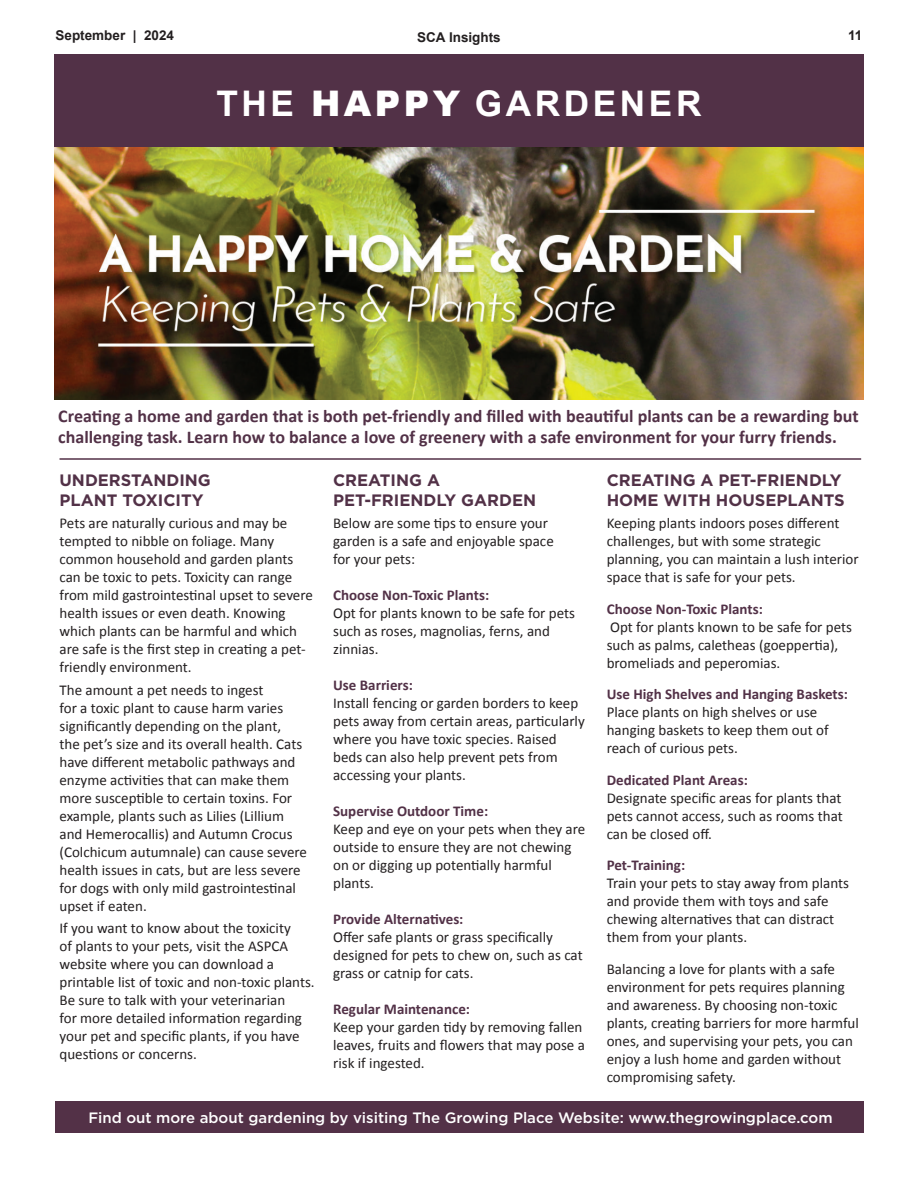
<style>
.page{position:relative;width:918px;height:1188px;background:#fff}
.page>*{position:absolute;margin:0;border:0;box-sizing:border-box;transform-origin:0 0}
.t1{font:700 35.25px "Arial";letter-spacing:.1em;color:#fff}
.t2{font:700 18px/21.6px "Calibri";color:#523147}
.t3{font:700 16.5px/19.8px "Gotham";color:#523147}
.t4{font:15px/18px "Calibri";color:#231f20}
.t5{font:700 15px "Calibri";color:#523147}
.t6{font:500 15px "Gotham";color:#fff}
.t7{font:700 13.5px "Arial";color:#231f20}
.s1{font-weight:900}
</style>
<div class="page">
<img style="left:54px;top:146px;width:810px;height:254px">
<div style="left:54px;top:54px;width:810px;height:92px;background:#523147"></div>
<div style="left:56px;top:1102px;width:808px;height:31px;background:#533147"></div>
<hr style="left:60px;top:458px;width:801px;height:2px;background:#533147">
<p class="t7" style="left:56px;top:26px;width:120px">September | 2024</p>
<p class="t7" style="left:417px;top:28px;width:85px">SCA Insights</p>
<p class="t7" style="left:848px;top:26px;width:16px">11</p>
<h1 class="t1" style="left:216px;top:81px;width:487px">THE <span class="s1">HAPPY</span> GARDENER</h1>
<p class="t2" style="left:58px;top:405px;width:802px">Creating a home and garden that is both pet-friendly and filled with beautiful plants can be a rewarding but challenging task. Learn how to balance a love of greenery with a safe environment for your furry friends.</p>
<p class="t3" style="left:60px;top:470px;width:153px">UNDERSTANDING<br>PLANT TOXICITY</p>
<p class="t4" style="left:60px;top:514px;width:255px">Pets are naturally curious and may be tempted to nibble on foliage. Many common household and garden plants can be toxic to pets. Toxicity can range from mild gastrointestinal upset to severe health issues or even death. Knowing which plants can be harmful and which are safe is the first step in creating a pet&shy;friendly environment.</p>
<p class="t4" style="left:60px;top:680px;width:249px">The amount a pet needs to ingest<br>for a toxic plant to cause harm varies significantly depending on the plant,<br>the pet’s size and its overall health. Cats have different metabolic pathways and enzyme activities that can make them more susceptible to certain toxins. For example, plants such as Lilies (Lillium and Hemerocallis) and Autumn Crocus (Colchicum autumnale) can cause severe health issues in cats, but are less severe for dogs with only mild gastrointestinal upset if eaten.</p>
<p class="t4" style="left:60px;top:919px;width:257px">If you want to know about the toxicity<br>of plants to your pets, visit the ASPCA website where you can download a printable list of toxic and non-toxic plants.<br>Be sure to talk with your veterinarian<br>for more detailed information regarding your pet and specific plants, if you have questions or concerns.</p>
<p class="t3" style="left:607px;top:470px;width:240px">CREATING A PET-FRIENDLY<br>HOME WITH HOUSEPLANTS</p>
<p class="t4" style="left:607px;top:514px;width:253px">Keeping plants indoors poses different challenges, but with some strategic planning, you can maintain a lush interior space that is safe for your pets.</p>
<p class="t5" style="left:607px;top:599px;width:158px">Choose Non-Toxic Plants:</p>
<p class="t4" style="left:607px;top:617px;width:247px">Opt for plants known to be safe for pets such as palms, caletheas (goeppertia), bromeliads and peperomias.</p>
<p class="t5" style="left:607px;top:685px;width:243px">Use High Shelves and Hanging Baskets:</p>
<p class="t4" style="left:607px;top:703px;width:223px">Place plants on high shelves or use hanging baskets to keep them out of reach of curious pets.</p>
<p class="t5" style="left:607px;top:770px;width:143px">Dedicated Plant Areas:</p>
<p class="t4" style="left:607px;top:788px;width:238px;text-align:justify">Designate specific areas for plants that pets cannot access, such as rooms that can be closed off.</p>
<p class="t5" style="left:607px;top:856px;width:80px">Pet-Training:</p>
<p class="t4" style="left:607px;top:874px;width:244px">Train your pets to stay away from plants and provide them with toys and safe chewing alternatives that can distract them from your plants.</p>
<p class="t4" style="left:607px;top:959px;width:254px">Balancing a love for plants with a safe environment for pets requires planning and awareness. By choosing non-toxic plants, creating barriers for more harmful ones, and supervising your pets, you can enjoy a lush home and garden without compromising safety.</p>
<p class="t6" style="left:88px;top:1108px;width:746px">Find out more about gardening by visiting The Growing Place Website: www.thegrowingplace.com</p>
<p class="t3" style="left:333px;top:470px;width:205px">CREATING A<br>PET-FRIENDLY GARDEN</p>
<p class="t4" style="left:333px;top:514px;width:222px">Below are some tips to ensure your garden is a safe and enjoyable space for your pets:</p>
<p class="t5" style="left:333px;top:586px;width:158px">Choose Non-Toxic Plants:</p>
<p class="t4" style="left:333px;top:604px;width:243px">Opt for plants known to be safe for pets such as roses, magnolias, ferns, and zinnias.</p>
<p class="t5" style="left:333px;top:676px;width:81px">Use Barriers:</p>
<p class="t4" style="left:333px;top:694px;width:253px">Install fencing or garden borders to keep pets away from certain areas, particularly where you have toxic species. Raised beds can also help prevent pets from accessing your plants.</p>
<p class="t5" style="left:333px;top:802px;width:157px">Supervise Outdoor Time:</p>
<p class="t4" style="left:333px;top:820px;width:254px">Keep and eye on your pets when they are outside to ensure they are not chewing on or digging up potentially harmful plants.</p>
<p class="t5" style="left:333px;top:910px;width:132px">Provide Alternatives:</p>
<p class="t4" style="left:333px;top:928px;width:251px">Offer safe plants or grass specifically designed for pets to chew on, such as cat grass or catnip for cats.</p>
<p class="t5" style="left:333px;top:1000px;width:138px">Regular Maintenance:</p>
<p class="t4" style="left:333px;top:1018px;width:253px">Keep your garden tidy by removing fallen leaves, fruits and flowers that may pose a risk if ingested.</p>
</div>
